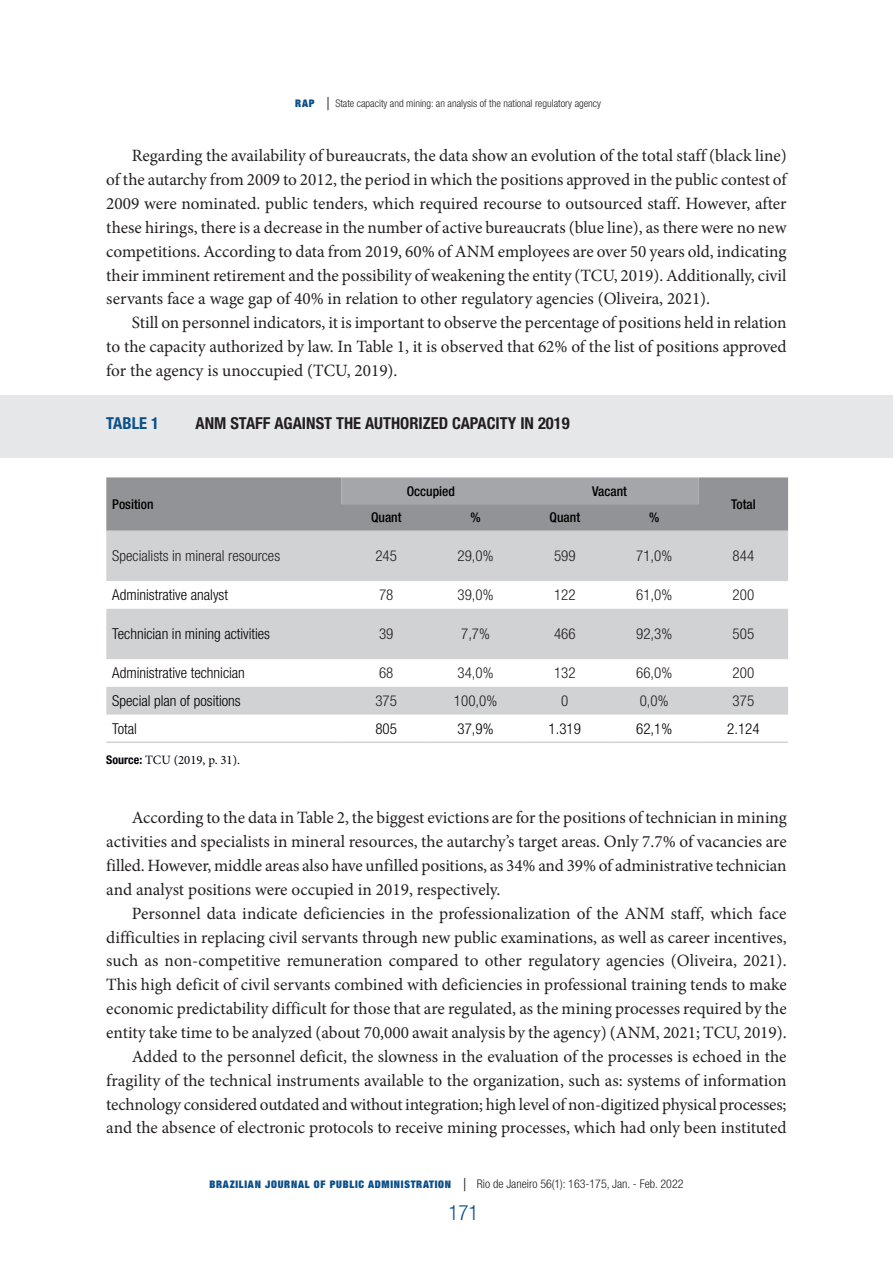
<style>
.page{position:relative;width:893px;height:1263px;background:#fff}
.page>*{position:absolute;margin:0;border:0;box-sizing:border-box;transform-origin:0 0}
.t1{font:300 condensed 21px "Helvetica Neue LT Std";color:#0c4f89}
.texto_3{font:17.25px/23.9px "Minion Pro";color:#231f20;text-align:justify}
.tit_tab{font:700 condensed 16.5px "Helvetica Neue LT Std";color:#231f20}
.tit_tab-2{font:700 condensed 16.5px "Helvetica Neue LT Std";color:#0c4f89}
.TEXTO_TAB{font:300 condensed 15px "Helvetica Neue LT Std";color:#000}
.TEXTO_TAB-2{font:300 condensed 15px "Helvetica Neue LT Std";color:#231f20}
.GARGANTA{font:500 condensed 13.5px "Helvetica Neue LT Std";color:#000}
.fonte{font:12.75px "Minion Pro";color:#000009}
.t2{font:300 condensed 12px "Helvetica Neue LT Std";color:#231f20}
.t3{font:300 condensed 10.5px "Helvetica Neue LT Std";color:#231f20}
.s1{font-family:"Helvetica Neue";font-weight:900;font-stretch:expanded;color:#0c4f89}
.s2{font-size:18px}
.s3{font-family:"Helvetica Neue LT Std";font-weight:700;font-stretch:condensed;font-size:12px}
.s4{font-family:"Helvetica Neue";font-weight:900;font-stretch:expanded;font-size:10.5px;color:#0c4f89}
</style>
<div class="page">
<div style="left:0;top:396px;width:893px;height:62px;background:#e6e7e9"></div>
<svg style="left:106px;top:477px;width:682px;height:54px;background:#97999c"></svg>
<svg style="left:106px;top:531px;width:682px;height:183px;fill:#d1d2d4"></svg>
<hr style="left:106px;top:741px;width:236px;height:2px;background:#d1d2d4">
<hr style="left:342px;top:741px;width:89px;height:2px;background:#d1d2d4">
<hr style="left:431px;top:741px;width:89px;height:2px;background:#d1d2d4">
<hr style="left:520px;top:741px;width:89px;height:2px;background:#d1d2d4">
<hr style="left:609px;top:741px;width:90px;height:2px;background:#d1d2d4">
<hr style="left:699px;top:741px;width:89px;height:2px;background:#d1d2d4">
<p class="t3" style="left:295px;top:98px;width:307px"><span class="s1">RAP</span> <span class="s2">|</span> State capacity and mining: an analysis of the national regulatory agency</p>
<p class="texto_3" style="left:106px;top:144px;width:682px;text-indent:26px">Regarding the availability of bureaucrats, the data show an evolution of the total staff (black line) of the autarchy from 2009 to 2012, the period in which the positions approved in the public contest of 2009 were nominated. public tenders, which required recourse to outsourced staff. However, after these hirings, there is a decrease in the number of active bureaucrats (blue line), as there were no new competitions. According to data from 2019, 60% of ANM employees are over 50 years old, indicating their imminent retirement and the possibility of weakening the entity (TCU, 2019). Additionally, civil servants face a wage gap of 40% in relation to other regulatory agencies (Oliveira, 2021).</p>
<p class="texto_3" style="left:106px;top:311px;width:682px;text-indent:26px">Still on personnel indicators, it is important to observe the percentage of positions held in relation to the capacity authorized by law. In Table 1, it is observed that 62% of the list of positions approved for the agency is unoccupied (TCU, 2019).</p>
<p class="tit_tab-2" style="left:106px;top:413px;width:54px">TABLE 1</p>
<p class="tit_tab" style="left:196px;top:413px;width:376px">ANM STAFF AGAINST THE AUTHORIZED CAPACITY IN 2019</p>
<p class="GARGANTA" style="left:112px;top:496px;width:43px">Position</p>
<p class="GARGANTA" style="left:407px;top:483px;width:50px">Occupied</p>
<p class="GARGANTA" style="left:592px;top:483px;width:36px">Vacant</p>
<p class="GARGANTA" style="left:371px;top:509px;width:32px">Quant</p>
<p class="GARGANTA" style="left:470px;top:509px;width:12px">%</p>
<p class="GARGANTA" style="left:550px;top:509px;width:32px">Quant</p>
<p class="GARGANTA" style="left:649px;top:509px;width:12px">%</p>
<p class="GARGANTA" style="left:731px;top:496px;width:26px">Total</p>
<p class="TEXTO_TAB-2" style="left:112px;top:547px;width:169px">Specialists in mineral resources</p>
<p class="TEXTO_TAB-2" style="left:375px;top:547px;width:23px">245</p>
<p class="TEXTO_TAB-2" style="left:457px;top:547px;width:38px">29,0%</p>
<p class="TEXTO_TAB-2" style="left:554px;top:547px;width:23px">599</p>
<p class="TEXTO_TAB-2" style="left:636px;top:547px;width:38px">71,0%</p>
<p class="TEXTO_TAB-2" style="left:733px;top:547px;width:23px">844</p>
<p class="TEXTO_TAB" style="left:112px;top:586px;width:117px">Administrative analyst</p>
<p class="TEXTO_TAB-2" style="left:379px;top:586px;width:16px">78</p>
<p class="TEXTO_TAB-2" style="left:457px;top:586px;width:38px">39,0%</p>
<p class="TEXTO_TAB-2" style="left:554px;top:586px;width:23px">122</p>
<p class="TEXTO_TAB-2" style="left:636px;top:586px;width:38px">61,0%</p>
<p class="TEXTO_TAB-2" style="left:733px;top:586px;width:23px">200</p>
<p class="TEXTO_TAB" style="left:112px;top:625px;width:159px">Technician in mining activities</p>
<p class="TEXTO_TAB-2" style="left:379px;top:625px;width:16px">39</p>
<p class="TEXTO_TAB-2" style="left:461px;top:625px;width:30px">7,7%</p>
<p class="TEXTO_TAB-2" style="left:554px;top:625px;width:23px">466</p>
<p class="TEXTO_TAB-2" style="left:636px;top:625px;width:38px">92,3%</p>
<p class="TEXTO_TAB-2" style="left:733px;top:625px;width:23px">505</p>
<p class="TEXTO_TAB" style="left:112px;top:664px;width:134px">Administrative technician</p>
<p class="TEXTO_TAB-2" style="left:379px;top:664px;width:16px">68</p>
<p class="TEXTO_TAB-2" style="left:457px;top:664px;width:38px">34,0%</p>
<p class="TEXTO_TAB-2" style="left:554px;top:664px;width:23px">132</p>
<p class="TEXTO_TAB-2" style="left:636px;top:664px;width:38px">66,0%</p>
<p class="TEXTO_TAB-2" style="left:733px;top:664px;width:23px">200</p>
<p class="TEXTO_TAB" style="left:112px;top:692px;width:130px">Special plan of positions</p>
<p class="TEXTO_TAB-2" style="left:375px;top:692px;width:23px">375</p>
<p class="TEXTO_TAB-2" style="left:454px;top:692px;width:45px">100,0%</p>
<p class="TEXTO_TAB-2" style="left:561px;top:692px;width:9px">0</p>
<p class="TEXTO_TAB-2" style="left:640px;top:692px;width:30px">0,0%</p>
<p class="TEXTO_TAB-2" style="left:733px;top:692px;width:23px">375</p>
<p class="TEXTO_TAB" style="left:112px;top:720px;width:26px">Total</p>
<p class="TEXTO_TAB" style="left:375px;top:720px;width:23px">805</p>
<p class="TEXTO_TAB" style="left:457px;top:720px;width:38px">37,9%</p>
<p class="TEXTO_TAB" style="left:549px;top:720px;width:34px">1.319</p>
<p class="TEXTO_TAB" style="left:636px;top:720px;width:38px">62,1%</p>
<p class="TEXTO_TAB" style="left:727px;top:720px;width:34px">2.124</p>
<p class="fonte" style="left:106px;top:751px;width:135px"><span class="s3">Source:</span> TCU (2019, p. 31).</p>
<p class="texto_3" style="left:106px;top:806px;width:682px;text-indent:26px">According to the data in Table 2, the biggest evictions are for the positions of technician in mining activities and specialists in mineral resources, the autarchy’s target areas. Only 7.7% of vacancies are filled. However, middle areas also have unfilled positions, as 34% and 39% of administrative technician and analyst positions were occupied in 2019, respectively.</p>
<p class="texto_3" style="left:106px;top:901px;width:682px;text-indent:26px">Personnel data indicate deficiencies in the professionalization of the ANM staff, which face difficulties in replacing civil servants through new public examinations, as well as career incentives, such as non-competitive remuneration compared to other regulatory agencies (Oliveira, 2021).<br>This high deficit of civil servants combined with deficiencies in professional training tends to make economic predictability difficult for those that are regulated, as the mining processes required by the entity take time to be analyzed (about 70,000 await analysis by the agency) (ANM, 2021; TCU, 2019).</p>
<p class="texto_3" style="left:106px;top:1044px;width:682px;text-indent:26px">Added to the personnel deficit, the slowness in the evaluation of the processes is echoed in the fragility of the technical instruments available to the organization, such as: systems of information technology considered outdated and without integration; high level of non-digitized physical processes; and the absence of electronic protocols to receive mining processes, which had only been instituted</p>
<p class="t2" style="left:209px;top:1176px;width:476px"><span class="s4">BRAZILIAN JOURNAL OF PUBLIC ADMINISTRATION</span> <span class="s2">|</span> Rio de Janeiro 56(1): 163-175, Jan. - Feb. 2022</p>
<p class="t1" style="left:448px;top:1200px;width:32px">171</p>
</div>
